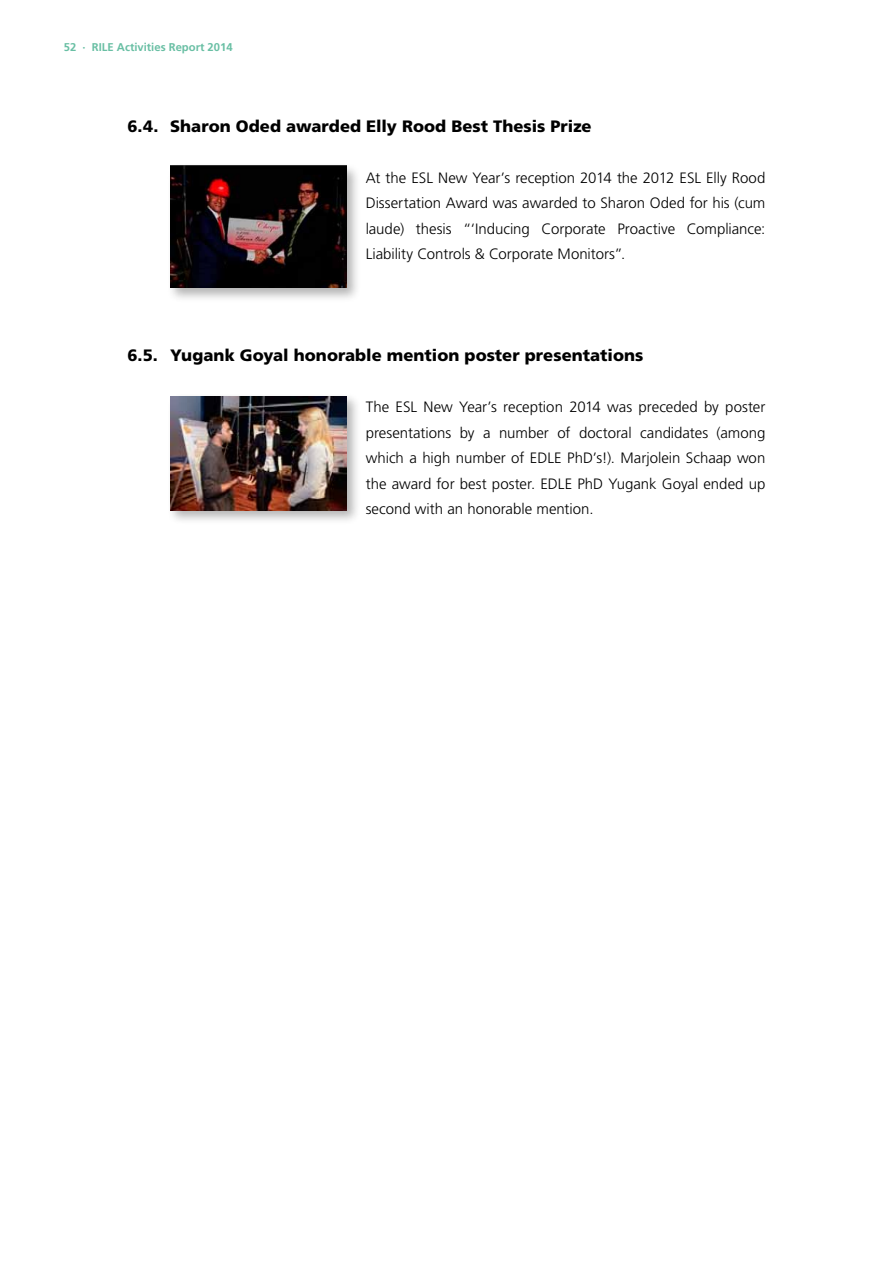
<style>
.page{position:relative;width:893px;height:1263px;background:#fff}
.page>*{position:absolute;margin:0;border:0;box-sizing:border-box;transform-origin:0 0}
.t1{font:900 16.5px "Frutiger";color:#000}
.t2{font:300 15px/25.5px "Frutiger";color:#000;text-align:justify}
.t3{font:700 11.25px "Frutiger";color:#69bfa4}
</style>
<div class="page">
<div style="left:167px;top:163px;width:195px;height:140px;background:#000;opacity:.3"></div>
<img style="left:170px;top:164px;width:177px;height:124px">
<div style="left:167px;top:393px;width:195px;height:132px;background:#000;opacity:.3"></div>
<img style="left:170px;top:396px;width:177px;height:114px">
<p class="t3" style="left:64px;top:41px;width:170px">52 · RILE Activities Report 2014</p>
<p class="t1" style="left:128px;top:116px;width:466px">6.4. Sharon Oded awarded Elly Rood Best Thesis Prize</p>
<p class="t2" style="left:366px;top:165px;width:401px">At the ESL New Year’s reception 2014 the 2012 ESL Elly Rood Dissertation Award was awarded to Sharon Oded for his (cum laude) thesis “‘Inducing Corporate Proactive Compliance:<br>Liability Controls &amp; Corporate Monitors”.</p>
<p class="t1" style="left:128px;top:346px;width:517px">6.5. Yugank Goyal honorable mention poster presentations</p>
<p class="t2" style="left:366px;top:394px;width:401px">The ESL New Year’s reception 2014 was preceded by poster presentations by a number of doctoral candidates (among which a high number of EDLE PhD’s!). Marjolein Schaap won the award for best poster. EDLE PhD Yugank Goyal ended up second with an honorable mention.</p>
</div>
